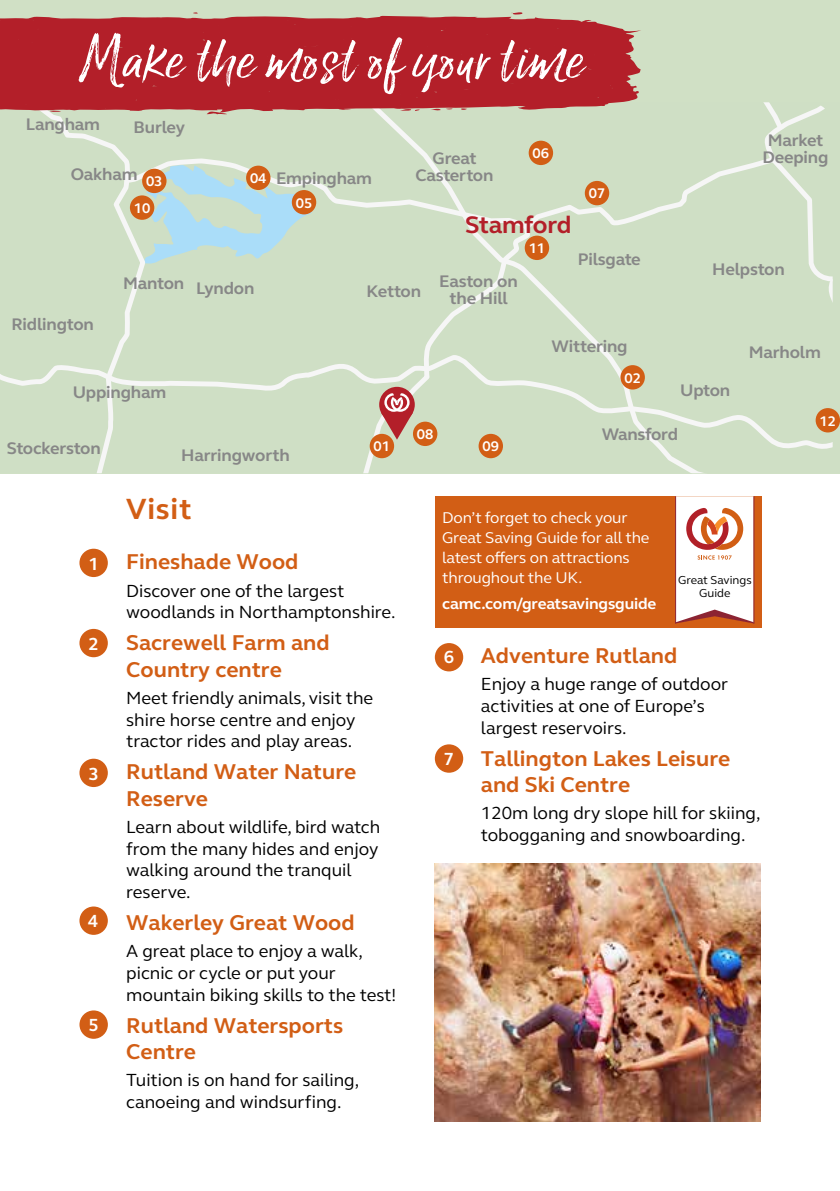
<style>
.page{position:relative;width:840px;height:1191px;background:#fff}
.page>*{position:absolute;margin:0;border:0;box-sizing:border-box;transform-origin:0 0}
.t1{font:68px "Lucky Fellas Win";letter-spacing:.025em;color:#fff}
.t2{font:700 30px "FS Elliot";letter-spacing:.025em;color:#d25e15}
.t3{font:700 24.6px "FS Elliot";letter-spacing:-.02em;color:#b31f29}
.t4{font:700 22px/26.4px "FS Elliot";color:#d25e15}
.t5{font:18px/21.6px "FS Elliot";color:#000}
.t6{font:700 18px "FS Elliot";color:#fff}
.t7{font:700 17.2px/17.2px "FS Elliot";letter-spacing:-.01em;color:#878787;text-align:center}
.t8{font:16px/20px "FS Elliot";letter-spacing:-.01em;color:#fff}
.t9{font:700 16px "FS Elliot";letter-spacing:-.01em;color:#fff}
.t10{font:700 14.4px "FS Elliot";color:#fff}
.t11{font:11.8px/13.4px "FS Elliot";color:#000;text-align:center}
</style>
<div class="page">
<div style="left:0;top:0;width:839px;height:473px;background:#d0e0c5"></div>
<svg style="left:148px;top:234px;width:137px;height:30px"></svg>
<svg style="left:43px;top:113px;width:105px;height:360px"></svg>
<svg style="left:121px;top:113px;width:214px;height:121px"></svg>
<svg style="left:0;top:356px;width:319px;height:100px"></svg>
<svg style="left:319px;top:222px;width:16px;height:153px"></svg>
<svg style="left:335px;top:102px;width:490px;height:371px"></svg>
<svg style="left:766px;top:153px;width:66px;height:320px"></svg>
<div style="left:369px;top:434px;width:25px;height:24px;background:#d25e15;border-radius:50%"></div>
<div style="left:620px;top:365px;width:24px;height:24px;background:#d25e15;border-radius:50%"></div>
<div style="left:142px;top:169px;width:24px;height:24px;background:#d25e15;border-radius:50%"></div>
<div style="left:292px;top:190px;width:24px;height:24px;background:#d25e15;border-radius:50%"></div>
<div style="left:528px;top:141px;width:24px;height:24px;background:#d25e15;border-radius:50%"></div>
<div style="left:246px;top:166px;width:24px;height:24px;background:#d25e15;border-radius:50%"></div>
<div style="left:524px;top:236px;width:25px;height:24px;background:#d25e15;border-radius:50%"></div>
<div style="left:815px;top:408px;width:24px;height:24px;background:#d25e15;border-radius:50%"></div>
<div style="left:584px;top:181px;width:25px;height:24px;background:#d25e15;border-radius:50%"></div>
<div style="left:413px;top:421px;width:24px;height:25px;background:#d25e15;border-radius:50%"></div>
<div style="left:478px;top:434px;width:24px;height:24px;background:#d25e15;border-radius:50%"></div>
<div style="left:130px;top:195px;width:24px;height:25px;background:#d25e15;border-radius:50%"></div>
<div style="left:379px;top:387px;width:35px;height:35px;background:#b31f29;border-radius:50%"></div>
<svg style="left:381px;top:393px;width:32px;height:47px"></svg>
<img style="left:434px;top:863px;width:326px;height:258px">
<div style="left:79px;top:629px;width:29px;height:28px;background:#d25e15;border-radius:50%"></div>
<div style="left:79px;top:758px;width:29px;height:29px;background:#d25e15;border-radius:50%"></div>
<div style="left:79px;top:906px;width:29px;height:29px;background:#d25e15;border-radius:50%"></div>
<div style="left:79px;top:549px;width:29px;height:28px;background:#d25e15;border-radius:50%"></div>
<div style="left:434px;top:643px;width:29px;height:28px;background:#d25e15;border-radius:50%"></div>
<div style="left:434px;top:744px;width:29px;height:28px;background:#d25e15;border-radius:50%"></div>
<div style="left:79px;top:1010px;width:29px;height:28px;background:#d25e15;border-radius:50%"></div>
<svg style="left:511px;top:12px;width:11px;height:3px"></svg>
<svg style="left:0;top:16px;width:641px;height:97px;background:#b52e35"></svg>
<svg style="left:460px;top:108px;width:7px;height:2px"></svg>
<svg style="left:430px;top:108px;width:23px;height:3px"></svg>
<svg style="left:400px;top:109px;width:20px;height:2px"></svg>
<svg style="left:50px;top:110px;width:11px;height:2px"></svg>
<svg style="left:206px;top:111px;width:21px;height:3px"></svg>
<div style="left:434px;top:496px;width:326px;height:131px;background:#d25e15"></div>
<svg style="left:675px;top:496px;width:79px;height:127px;background:#f0d8d1"></svg>
<h1 class="t1" style="left:79px;top:16px;width:504px">Make the most of your time</h1>
<p class="t7" style="left:26px;top:116px;width:76px">Langham</p>
<p class="t7" style="left:133px;top:118px;width:53px">Burley</p>
<p class="t7" style="left:71px;top:165px;width:68px">Oakham</p>
<p class="t7" style="left:276px;top:169px;width:97px">Empingham</p>
<p class="t10" style="left:250px;top:169px;width:18px">04</p>
<p class="t10" style="left:146px;top:172px;width:18px">03</p>
<p class="t10" style="left:134px;top:198px;width:18px">10</p>
<p class="t10" style="left:295px;top:193px;width:18px">05</p>
<p class="t7" style="left:415px;top:149px;width:79px">Great<br>Casterton</p>
<p class="t10" style="left:532px;top:144px;width:18px">06</p>
<h3 class="t3" style="left:465px;top:208px;width:108px">Stamford</h3>
<p class="t10" style="left:528px;top:239px;width:18px">11</p>
<p class="t7" style="left:11px;top:315px;width:84px">Ridlington</p>
<p class="t7" style="left:123px;top:274px;width:63px">Manton</p>
<p class="t7" style="left:196px;top:279px;width:60px">Lyndon</p>
<p class="t7" style="left:366px;top:282px;width:56px">Ketton</p>
<p class="t7" style="left:439px;top:272px;width:80px">Easton on the Hill</p>
<p class="t10" style="left:588px;top:184px;width:18px">07</p>
<p class="t7" style="left:577px;top:251px;width:64px">Pilsgate</p>
<p class="t7" style="left:551px;top:338px;width:77px">Wittering</p>
<p class="t7" style="left:73px;top:383px;width:95px">Uppingham</p>
<p class="t10" style="left:624px;top:368px;width:18px">02</p>
<p class="t7" style="left:762px;top:131px;width:67px">Market<br>Deeping</p>
<p class="t7" style="left:712px;top:260px;width:74px">Helpston</p>
<p class="t7" style="left:679px;top:381px;width:52px">Upton</p>
<p class="t7" style="left:748px;top:343px;width:74px">Marholm</p>
<p class="t7" style="left:7px;top:439px;width:96px">Stockerston</p>
<p class="t6" style="left:88px;top:551px;width:12px">1</p>
<p class="t6" style="left:88px;top:631px;width:12px">2</p>
<p class="t6" style="left:88px;top:761px;width:12px">3</p>
<p class="t6" style="left:88px;top:909px;width:12px">4</p>
<p class="t6" style="left:88px;top:1012px;width:12px">5</p>
<p class="t7" style="left:181px;top:446px;width:110px">Harringworth</p>
<p class="t10" style="left:373px;top:437px;width:18px">01</p>
<h2 class="t2" style="left:126px;top:488px;width:67px">Visit</h2>
<p class="t4" style="left:126px;top:548px;width:174px">Fineshade Wood</p>
<p class="t5" style="left:126px;top:579px;width:270px">Discover one of the largest woodlands in Northamptonshire.</p>
<p class="t4" style="left:126px;top:629px;width:205px">Sacrewell Farm and<br>Country centre</p>
<p class="t5" style="left:126px;top:687px;width:248px">Meet friendly animals, visit the shire horse centre and enjoy tractor rides and play areas.</p>
<p class="t4" style="left:126px;top:758px;width:231px">Rutland Water Nature<br>Reserve</p>
<p class="t5" style="left:126px;top:815px;width:255px">Learn about wildlife, bird watch from the many hides and enjoy walking around the tranquil reserve.</p>
<p class="t4" style="left:126px;top:909px;width:230px">Wakerley Great Wood</p>
<p class="t5" style="left:126px;top:940px;width:271px">A great place to enjoy a walk, picnic or cycle or put your mountain biking skills to the test!</p>
<p class="t4" style="left:126px;top:1011px;width:218px">Rutland Watersports<br>Centre</p>
<p class="t5" style="left:126px;top:1069px;width:234px">Tuition is on hand for sailing, canoeing and windsurfing.</p>
<p class="t10" style="left:416px;top:425px;width:18px">08</p>
<p class="t10" style="left:482px;top:437px;width:18px">09</p>
<p class="t7" style="left:601px;top:425px;width:78px">Wansford</p>
<p class="t8" style="left:442px;top:507px;width:209px">Don’t forget to check your<br>Great Saving Guide for all the latest offers on attractions throughout the UK.</p>
<p class="t9" style="left:442px;top:592px;width:216px">camc.com/greatsavingsguide</p>
<p class="t11" style="left:677px;top:572px;width:75px">Great Savings<br>Guide</p>
<p class="t6" style="left:443px;top:645px;width:12px">6</p>
<p class="t6" style="left:443px;top:747px;width:12px">7</p>
<p class="t4" style="left:480px;top:642px;width:198px">Adventure Rutland</p>
<p class="t5" style="left:480px;top:673px;width:248px">Enjoy a huge range of outdoor activities at one of Europe’s largest reservoirs.</p>
<p class="t4" style="left:480px;top:744px;width:251px">Tallington Lakes Leisure and Ski Centre</p>
<p class="t5" style="left:480px;top:802px;width:281px">120m long dry slope hill for skiing, tobogganing and snowboarding.</p>
<p class="t10" style="left:819px;top:411px;width:18px">12</p>
</div>
